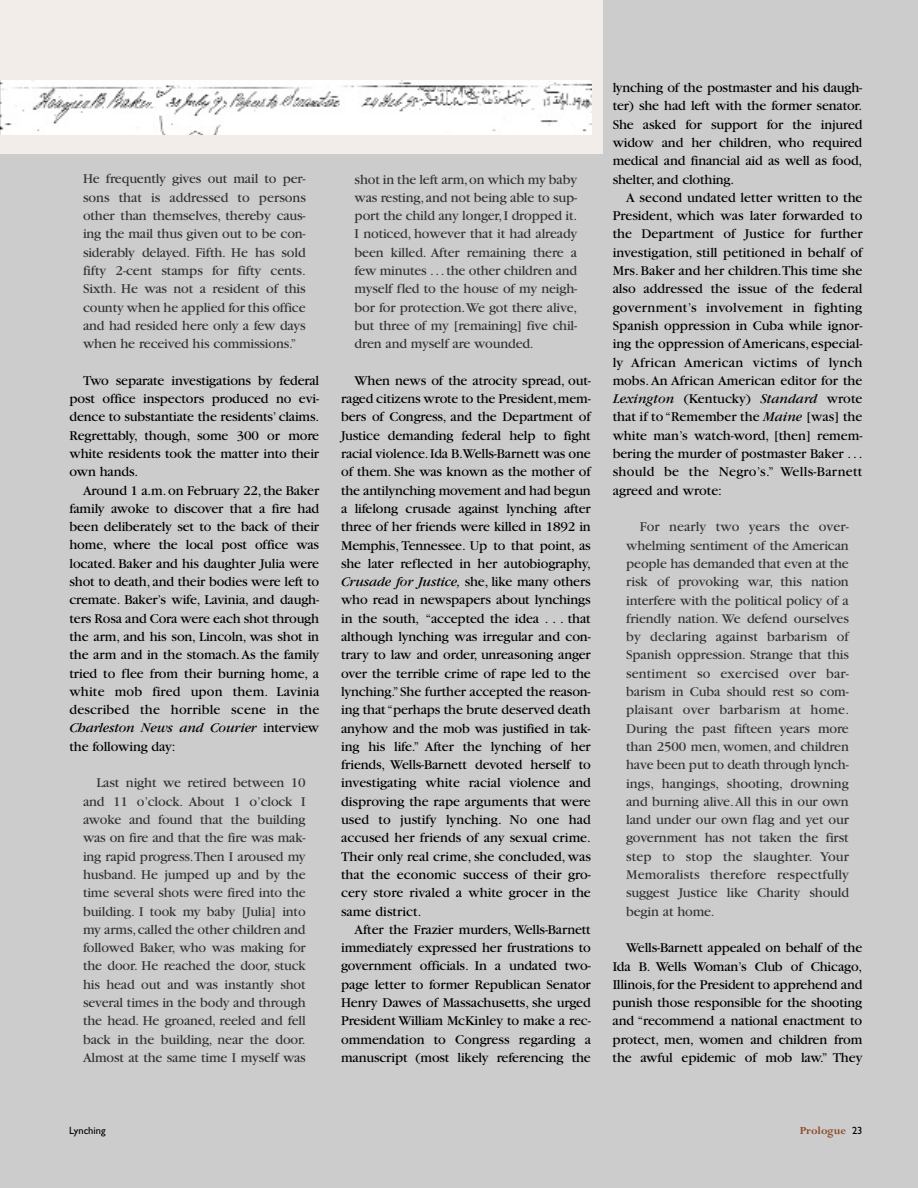
<style>
.page{position:relative;width:918px;height:1188px;background:#ccc}
.page>*{position:absolute;margin:0;border:0;box-sizing:border-box;transform-origin:0 0}
.t1{font:14.1px/18.3px "Garamond";letter-spacing:-.01em;color:#000;text-align:justify}
.t2{font:14.1px/18.3px "Garamond";letter-spacing:-.01em;color:#333;text-align:justify}
.t3{font:700 12px "Perpetua";color:#8b4928}
.t4{font:10.5px "Gill Sans";color:#000}
.s1{font-style:italic}
.s2{font-family:"Gill Sans";font-weight:400;font-size:10.5px;color:#000}
</style>
<div class="page">
<div style="left:0;top:0;width:603px;height:153px;background:#f3ede9"></div>
<img style="left:0;top:80px;width:591px;height:54px">
<p class="t2" style="left:83px;top:171px;width:224px">He frequently gives out mail to per&shy;sons that is addressed to persons other than themselves, thereby caus&shy;ing the mail thus given out to be con&shy;siderably delayed. Fifth. He has sold fifty 2-cent stamps for fifty cents.<br>Sixth. He was not a resident of this county when he applied for this office and had resided here only a few days when he received his commissions.”</p>
<p class="t1" style="left:70px;top:372px;width:251px;text-indent:13px">Two separate investigations by federal post office inspectors produced no evi&shy;dence to substantiate the residents’ claims.<br>Regrettably, though, some 300 or more white residents took the matter into their own hands.</p>
<p class="t1" style="left:70px;top:482px;width:251px;text-indent:14px">Around 1 a.m.on February 22,the Baker family awoke to discover that a fire had been deliberately set to the back of their home, where the local post office was located. Baker and his daughter Julia were shot to death, and their bodies were left to cremate. Baker’s wife, Lavinia, and daugh&shy;ters Rosa and Cora were each shot through the arm, and his son, Lincoln, was shot in the arm and in the stomach.As the family tried to flee from their burning home, a white mob fired upon them. Lavinia described the horrible scene in the <span class="s1">Charleston News and Courier</span> interview the following day:</p>
<p class="t2" style="left:83px;top:775px;width:224px;text-indent:14px">Last night we retired between 10 and 11 o’clock. About 1 o’clock I awoke and found that the building was on fire and that the fire was mak&shy;ing rapid progress.Then I aroused my husband. He jumped up and by the time several shots were fired into the building. I took my baby [Julia] into my arms,called the other children and followed Baker, who was making for the door. He reached the door, stuck his head out and was instantly shot several times in the body and through the head. He groaned, reeled and fell back in the building, near the door.<br>Almost at the same time I myself was</p>
<p class="t2" style="left:355px;top:171px;width:224px">shot in the left arm,on which my baby was resting,and not being able to sup&shy;port the child any longer,I dropped it.<br>I noticed, however that it had already been killed. After remaining there a few minutes ...the other children and myself fled to the house of my neigh&shy;bor for protection.We got there alive, but three of my [remaining] five chil&shy;dren and myself are wounded.</p>
<p class="t1" style="left:341px;top:373px;width:251px;text-indent:14px">When news of the atrocity spread, out&shy;raged citizens wrote to the President,mem&shy;bers of Congress, and the Department of Justice demanding federal help to fight racial violence.Ida B.Wells-Barnett was one of them. She was known as the mother of the antilynching movement and had begun a lifelong crusade against lynching after three of her friends were killed in 1892 in Memphis, Tennessee. Up to that point, as she later reflected in her autobiography, <span class="s1">Crusade for Justice,</span> she, like many others who read in newspapers about lynchings in the south, “accepted the idea . . . that although lynching was irregular and con&shy;trary to law and order, unreasoning anger over the terrible crime of rape led to the lynching.”She further accepted the reason&shy;ing that “perhaps the brute deserved death anyhow and the mob was justified in tak&shy;ing his life.” After the lynching of her friends, Wells-Barnett devoted herself to investigating white racial violence and disproving the rape arguments that were used to justify lynching. No one had accused her friends of any sexual crime.<br>Their only real crime, she concluded, was that the economic success of their gro&shy;cery store rivaled a white grocer in the same district.</p>
<p class="t1" style="left:341px;top:922px;width:251px;text-indent:13px">After the Frazier murders, Wells-Barnett immediately expressed her frustrations to government officials. In a undated two&shy;page letter to former Republican Senator Henry Dawes of Massachusetts, she urged President William McKinley to make a rec&shy;ommendation to Congress regarding a manuscript (most likely referencing the</p>
<p class="t1" style="left:613px;top:80px;width:251px">lynching of the postmaster and his daugh&shy;ter) she had left with the former senator.<br>She asked for support for the injured widow and her children, who required medical and financial aid as well as food, shelter, and clothing.</p>
<p class="t1" style="left:613px;top:190px;width:252px;text-indent:13px">A second undated letter written to the President, which was later forwarded to the Department of Justice for further investigation, still petitioned in behalf of Mrs. Baker and her children.This time she also addressed the issue of the federal government’s involvement in fighting Spanish oppression in Cuba while ignor&shy;ing the oppression of Americans, especial&shy;ly African American victims of lynch mobs. An African American editor for the <span class="s1">Lexington</span> (Kentucky) <span class="s1">Standard</span> wrote that if to “Remember the <span class="s1">Maine</span> [was] the white man’s watch-word, [then] remem&shy;bering the murder of postmaster Baker . . . should be the Negro’s.” Wells-Barnett agreed and wrote:</p>
<p class="t2" style="left:626px;top:519px;width:225px;text-indent:14px">For nearly two years the over&shy;whelming sentiment of the American people has demanded that even at the risk of provoking war, this nation interfere with the political policy of a friendly nation. We defend ourselves by declaring against barbarism of Spanish oppression. Strange that this sentiment so exercised over bar&shy;barism in Cuba should rest so com&shy;plaisant over barbarism at home.<br>During the past fifteen years more than 2500 men, women, and children have been put to death through lynch&shy;ings, hangings, shooting, drowning and burning alive.All this in our own land under our own flag and yet our government has not taken the first step to stop the slaughter. Your Memoralists therefore respectfully suggest Justice like Charity should begin at home.</p>
<p class="t1" style="left:613px;top:940px;width:251px;text-indent:14px">Wells-Barnett appealed on behalf of the Ida B. Wells Woman’s Club of Chicago, Illinois,for the President to apprehend and punish those responsible for the shooting and “recommend a national enactment to protect, men, women and children from the awful epidemic of mob law.” They</p>
<p class="t4" style="left:69px;top:1127px;width:38px">Lynching</p>
<p class="t3" style="left:800px;top:1126px;width:64px">Prologue <span class="s2">23</span></p>
</div>
